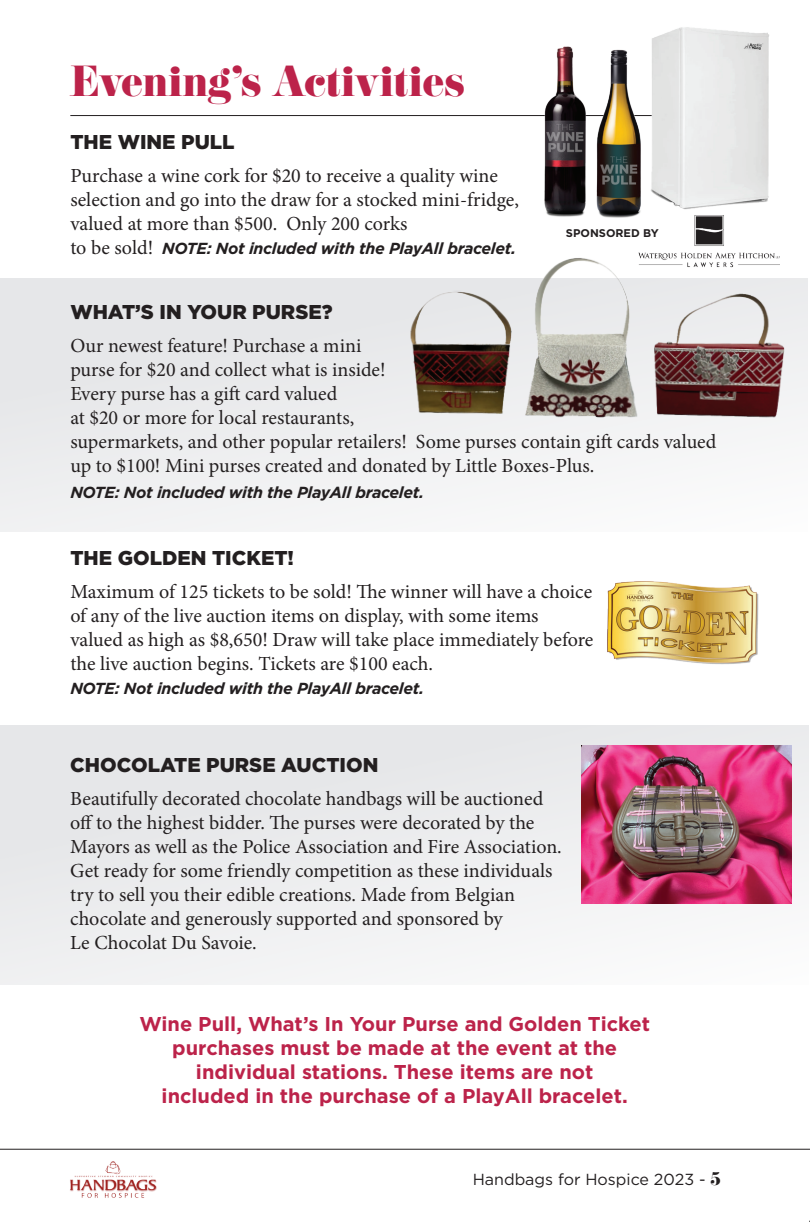
<style>
.page{position:relative;width:810px;height:1223px;background:#fff}
.page>*{position:absolute;margin:0;border:0;box-sizing:border-box;transform-origin:0 0}
.t1{font:38px "Eloquent JF Pro";color:#bc234a}
.t2{font:20px/24px "Minion Pro";color:#231f20}
.t3{font:700 20px/24px "Gotham";color:#bc234a;text-align:center}
.t4{font:900 20px "Gotham";color:#231f20}
.t5{font:italic 700 16px "Gotham";letter-spacing:-.02em;color:#231f20}
.t6{font:16px "Gotham";color:#231f20}
.t7{font:700 11.2px "Gotham";color:#231f20}
.s1{font-family:"Minion Pro";font-weight:400;font-style:normal;font-size:20px}
.s2{font-family:"Eloquent JF Pro"}
</style>
<div class="page">
<hr style="left:0;top:1148px;width:808px;height:1px;background:#231f20">
<img style="left:70px;top:1161px;width:87px;height:37px">
<div style="left:0;top:725px;width:808px;height:259px;background:#e6e7e9"></div>
<div style="left:0;top:278px;width:807px;height:253px;background:#eeeef0"></div>
<hr style="left:70px;top:115px;width:648px;height:1px;background:#231f20">
<img style="left:651px;top:27px;width:118px;height:182px">
<img style="left:536px;top:46px;width:115px;height:172px">
<img style="left:607px;top:581px;width:152px;height:84px">
<img style="left:638px;top:213px;width:140px;height:55px">
<img style="left:581px;top:746px;width:209px;height:157px">
<img style="left:525px;top:254px;width:115px;height:164px">
<img style="left:654px;top:293px;width:131px;height:125px">
<img style="left:410px;top:290px;width:102px;height:124px">
<h1 class="t1" style="left:70px;top:60px;width:395px">Evening’s Activities</h1>
<p class="t4" style="left:70px;top:128px;width:166px">THE WINE PULL</p>
<p class="t2" style="left:70px;top:164px;width:450px">Purchase a wine cork for $20 to receive a quality wine selection and go into the draw for a stocked mini-fridge, valued at more than $500. Only 200 corks</p>
<p class="t5" style="left:70px;top:238px;width:447px"><span class="s1">to be sold!</span> NOTE: Not included with the PlayAll bracelet.</p>
<p class="t7" style="left:565px;top:225px;width:94px">SPONSORED BY</p>
<p class="t4" style="left:70px;top:298px;width:263px">WHAT’S IN YOUR PURSE?</p>
<p class="t2" style="left:70px;top:334px;width:647px">Our newest feature! Purchase a mini<br>purse for $20 and collect what is inside!<br>Every purse has a gift card valued<br>at $20 or more for local restaurants,<br>supermarkets, and other popular retailers! Some purses contain gift cards valued up to $100! Mini purses created and donated by Little Boxes-Plus.</p>
<p class="t5" style="left:70px;top:482px;width:355px">NOTE: Not included with the PlayAll bracelet.</p>
<p class="t4" style="left:70px;top:544px;width:225px">THE GOLDEN TICKET!</p>
<p class="t2" style="left:70px;top:580px;width:524px">Maximum of 125 tickets to be sold! The winner will have a choice of any of the live auction items on display, with some items valued as high as $8,650! Draw will take place immediately before the live auction begins. Tickets are $100 each.</p>
<p class="t5" style="left:70px;top:678px;width:355px">NOTE: Not included with the PlayAll bracelet.</p>
<p class="t4" style="left:70px;top:751px;width:309px">CHOCOLATE PURSE AUCTION</p>
<p class="t2" style="left:70px;top:787px;width:492px">Beautifully decorated chocolate handbags will be auctioned off to the highest bidder. The purses were decorated by the Mayors as well as the Police Association and Fire Association.<br>Get ready for some friendly competition as these individuals try to sell you their edible creations. Made from Belgian chocolate and generously supported and sponsored by<br>Le Chocolat Du Savoie.</p>
<p class="t3" style="left:139px;top:1012px;width:512px">Wine Pull, What’s In Your Purse and Golden Ticket purchases must be made at the event at the individual stations. These items are not<br>included in the purchase of a PlayAll bracelet.</p>
<p class="t6" style="left:472px;top:1169px;width:249px">Handbags for Hospice 2023 - <span class="s2">5</span></p>
</div>
